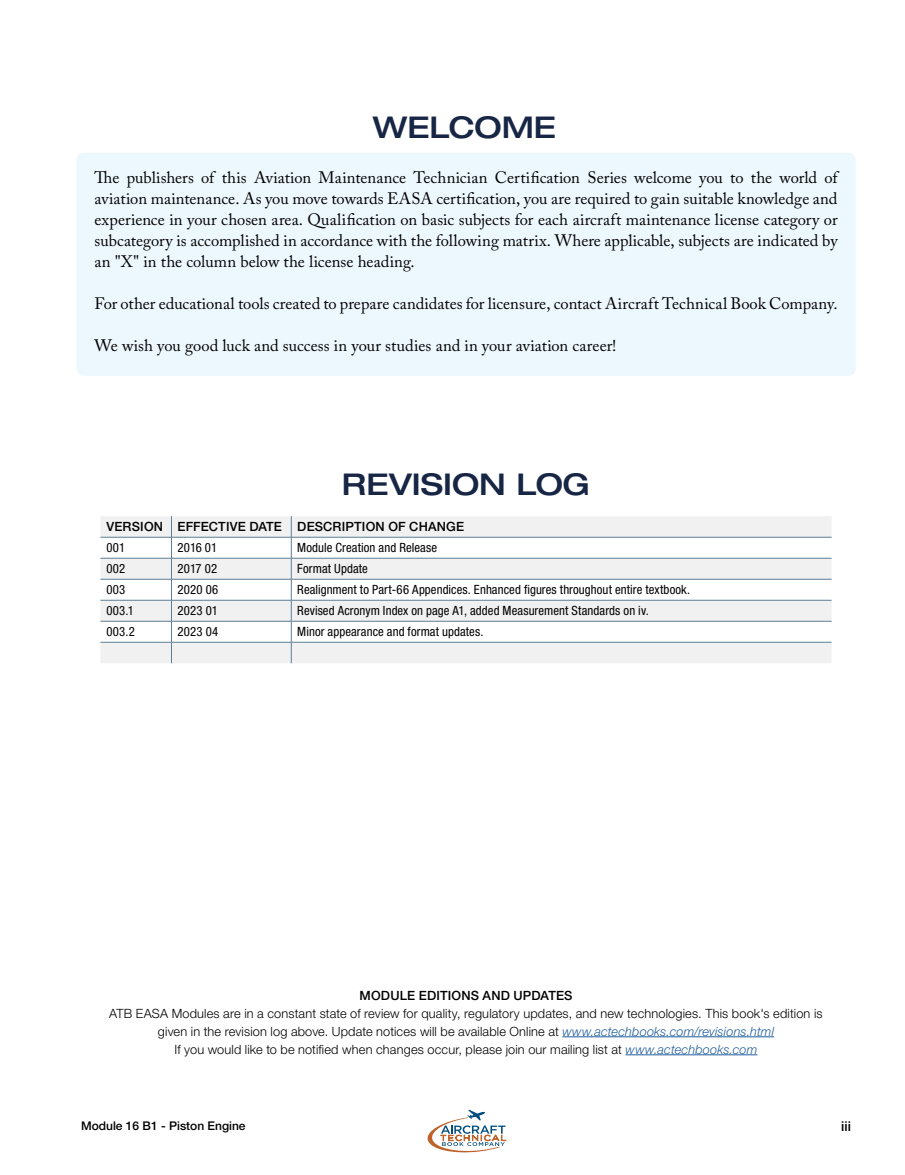
<style>
.page{position:relative;width:905px;height:1175px;background:#fff}
.page>*{position:absolute;margin:0;border:0;box-sizing:border-box;transform-origin:0 0}
.section_header{font:500 expanded 30px "Helvetica Neue LT Std";color:#172645}
.t1{font:16.5px/21px "Adobe Caslon Pro";color:#000;text-align:justify}
.t2{font:500 13.5px "Helvetica Neue LT Std";color:#000}
.t3{font:300 12.75px/18px "Helvetica Neue LT Std";letter-spacing:.01em;color:#000;text-align:center}
.t4{font:condensed 12.75px "Helvetica Neue LT Std";letter-spacing:.01em;color:#000}
.t5{font:500 12.75px "Helvetica Neue LT Std";letter-spacing:.015em;color:#000}
.t6{font:500 12px "Helvetica Neue LT Std";color:#000}
.s1{font-style:italic;color:#215e9e}
</style>
<div class="page">
<div style="left:77px;top:153px;width:778px;height:223px;background:#edf8fe;border-radius:7px"></div>
<svg style="left:100px;top:516px;width:731px;height:147px;fill:#f1f1f2"></svg>
<hr style="left:100px;top:537px;width:71px;height:1px;background:#5e7e95">
<hr style="left:171px;top:537px;width:120px;height:1px;background:#5e7e95">
<hr style="left:291px;top:537px;width:540px;height:1px;background:#5e7e95">
<hr style="left:100px;top:558px;width:71px;height:1px;background:#5e7e95">
<hr style="left:171px;top:558px;width:120px;height:1px;background:#5e7e95">
<hr style="left:291px;top:558px;width:540px;height:1px;background:#5e7e95">
<hr style="left:100px;top:579px;width:71px;height:1px;background:#5e7e95">
<hr style="left:171px;top:579px;width:120px;height:1px;background:#5e7e95">
<hr style="left:291px;top:579px;width:540px;height:1px;background:#5e7e95">
<hr style="left:100px;top:600px;width:71px;height:1px;background:#5e7e95">
<hr style="left:171px;top:600px;width:120px;height:1px;background:#5e7e95">
<hr style="left:291px;top:600px;width:540px;height:1px;background:#5e7e95">
<hr style="left:100px;top:621px;width:71px;height:1px;background:#5e7e95">
<hr style="left:171px;top:621px;width:120px;height:1px;background:#5e7e95">
<hr style="left:291px;top:621px;width:540px;height:1px;background:#5e7e95">
<hr style="left:100px;top:642px;width:71px;height:1px;background:#5e7e95">
<hr style="left:171px;top:642px;width:120px;height:1px;background:#5e7e95">
<svg style="left:171px;top:516px;width:1px;height:147px"></svg>
<hr style="left:291px;top:642px;width:540px;height:1px;background:#5e7e95">
<svg style="left:291px;top:516px;width:1px;height:147px"></svg>
<hr style="left:562px;top:1036px;width:212px;height:1px;background:#215e9e">
<hr style="left:625px;top:1054px;width:132px;height:1px;background:#215e9e">
<svg style="left:427px;top:1109px;width:79px;height:44px"></svg>
<p class="section_header" style="left:373px;top:109px;width:185px">WELCOME</p>
<p class="t1" style="left:94px;top:167px;width:744px">The publishers of this Aviation Maintenance Technician Certification Series welcome you to the world of aviation maintenance. As you move towards EASA certification, you are required to gain suitable knowledge and experience in your chosen area. Qualification on basic subjects for each aircraft maintenance license category or subcategory is accomplished in accordance with the following matrix. Where applicable, subjects are indicated by an "X" in the column below the license heading.</p>
<p class="t1" style="left:94px;top:293px;width:744px">For other educational tools created to prepare candidates for licensure, contact Aircraft Technical Book Company.</p>
<p class="t1" style="left:94px;top:335px;width:523px">We wish you good luck and success in your studies and in your aviation career!</p>
<p class="section_header" style="left:342px;top:466px;width:250px">REVISION LOG</p>
<p class="t5" style="left:106px;top:519px;width:359px">VERSION EFFECTIVE DATE DESCRIPTION OF CHANGE</p>
<p class="t4" style="left:106px;top:540px;width:20px">001</p>
<p class="t4" style="left:177px;top:540px;width:41px">2016 01</p>
<p class="t4" style="left:297px;top:540px;width:141px">Module Creation and Release</p>
<p class="t4" style="left:106px;top:561px;width:20px">002</p>
<p class="t4" style="left:177px;top:561px;width:41px">2017 02</p>
<p class="t4" style="left:297px;top:561px;width:72px">Format Update</p>
<p class="t4" style="left:106px;top:582px;width:20px">003</p>
<p class="t4" style="left:177px;top:582px;width:42px">2020 06</p>
<p class="t4" style="left:297px;top:582px;width:394px">Realignment to Part-66 Appendices. Enhanced figures throughout entire textbook.</p>
<p class="t4" style="left:106px;top:603px;width:29px">003.1</p>
<p class="t4" style="left:177px;top:603px;width:42px">2023 01</p>
<p class="t4" style="left:297px;top:603px;width:353px">Revised Acronym Index on page A1, added Measurement Standards on iv.</p>
<p class="t4" style="left:106px;top:624px;width:30px">003.2</p>
<p class="t4" style="left:177px;top:624px;width:42px">2023 04</p>
<p class="t4" style="left:297px;top:624px;width:188px">Minor appearance and format updates.</p>
<p class="t5" style="left:359px;top:987px;width:214px">MODULE EDITIONS AND UPDATES</p>
<p class="t3" style="left:109px;top:1003px;width:714px">ATB EASA Modules are in a constant state of review for quality, regulatory updates, and new technologies. This book's edition is given in the revision log above. Update notices will be available Online at <span class="s1">www.actechbooks.com/revisions.html<br></span>If you would like to be notified when changes occur, please join our mailing list at <span class="s1">www.actechbooks.com</span></p>
<p class="t6" style="left:81px;top:1118px;width:166px">Module 16 B1 - Piston Engine</p>
<p class="t2" style="left:841px;top:1117px;width:11px">iii</p>
</div>
